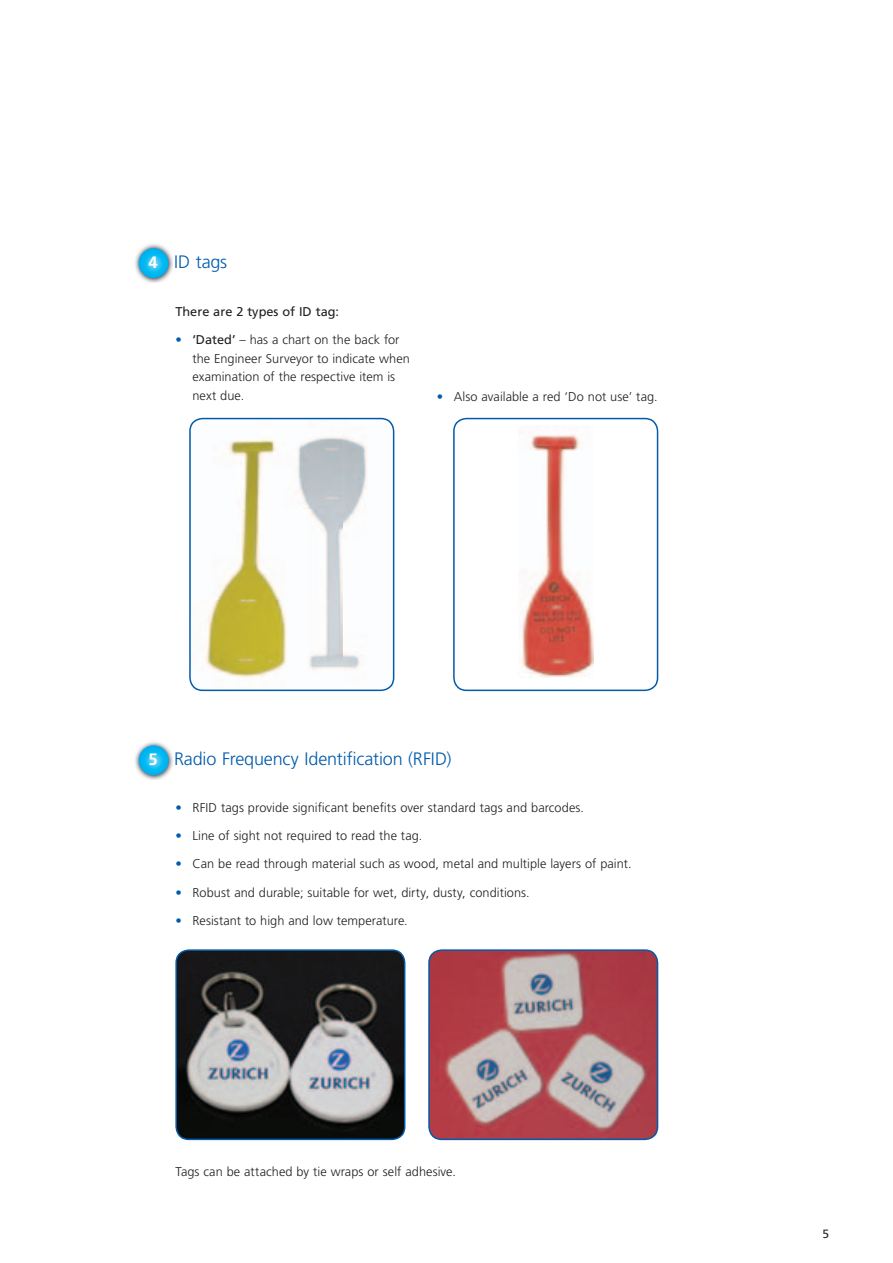
<style>
.page{position:relative;width:893px;height:1263px;background:#fff}
.page>*{position:absolute;margin:0;border:0;box-sizing:border-box;transform-origin:0 0}
.t1{font:300 18px "Frutiger LT Std";letter-spacing:-.005em;color:#015aaa}
.t2{font:300 12.75px/18.8px "Frutiger LT Std";letter-spacing:.005em;color:#231f20}
.t3{font:12.75px "Frutiger LT Std";color:#231f20}
.t4{font:12px "Frutiger LT Std";color:#231f20}
.s1{font-weight:700;font-size:16.5px;color:#fff}
.s2{font-weight:400;color:#015aaa}
.s3{font-weight:400}
</style>
<div class="page">
<img style="left:135px;top:244px;width:38px;height:38px">
<svg style="left:139px;top:248px;width:29px;height:30px"></svg>
<img style="left:135px;top:742px;width:38px;height:38px">
<svg style="left:139px;top:745px;width:30px;height:30px"></svg>
<svg style="left:189px;top:418px;width:205px;height:273px"></svg>
<svg style="left:453px;top:418px;width:205px;height:273px"></svg>
<svg style="left:175px;top:949px;width:230px;height:191px;background:#575b5f"></svg>
<svg style="left:428px;top:949px;width:230px;height:191px;background:#aa6e77"></svg>
<h1 class="t1" style="left:148px;top:252px;width:80px"><span class="s1">4</span> ID tags</h1>
<p class="t3" style="left:175px;top:304px;width:165px">There are 2 types of ID tag:</p>
<p class="t2" style="left:192px;top:330px;width:219px;text-indent:-17px"><span class="s2">•</span> <span class="s3">‘Dated’</span> – has a chart on the back for the Engineer Surveyor to indicate when examination of the respective item is next due.</p>
<p class="t2" style="left:437px;top:387px;width:222px"><span class="s2">•</span> Also available a red ‘Do not use’ tag.</p>
<h1 class="t1" style="left:148px;top:749px;width:304px"><span class="s1">5</span> Radio Frequency Identification (RFID)</h1>
<p class="t2" style="left:175px;top:798px;width:410px"><span class="s2">•</span> RFID tags provide significant benefits over standard tags and barcodes.</p>
<p class="t2" style="left:175px;top:827px;width:249px"><span class="s2">•</span> Line of sight not required to read the tag.</p>
<p class="t2" style="left:175px;top:855px;width:458px"><span class="s2">•</span> Can be read through material such as wood, metal and multiple layers of paint.</p>
<p class="t2" style="left:175px;top:883px;width:356px"><span class="s2">•</span> Robust and durable; suitable for wet, dirty, dusty, conditions.</p>
<p class="t2" style="left:175px;top:911px;width:234px"><span class="s2">•</span> Resistant to high and low temperature.</p>
<p class="t2" style="left:175px;top:1162px;width:282px">Tags can be attached by tie wraps or self adhesive.</p>
<p class="t4" style="left:822px;top:1227px;width:8px">5</p>
</div>
